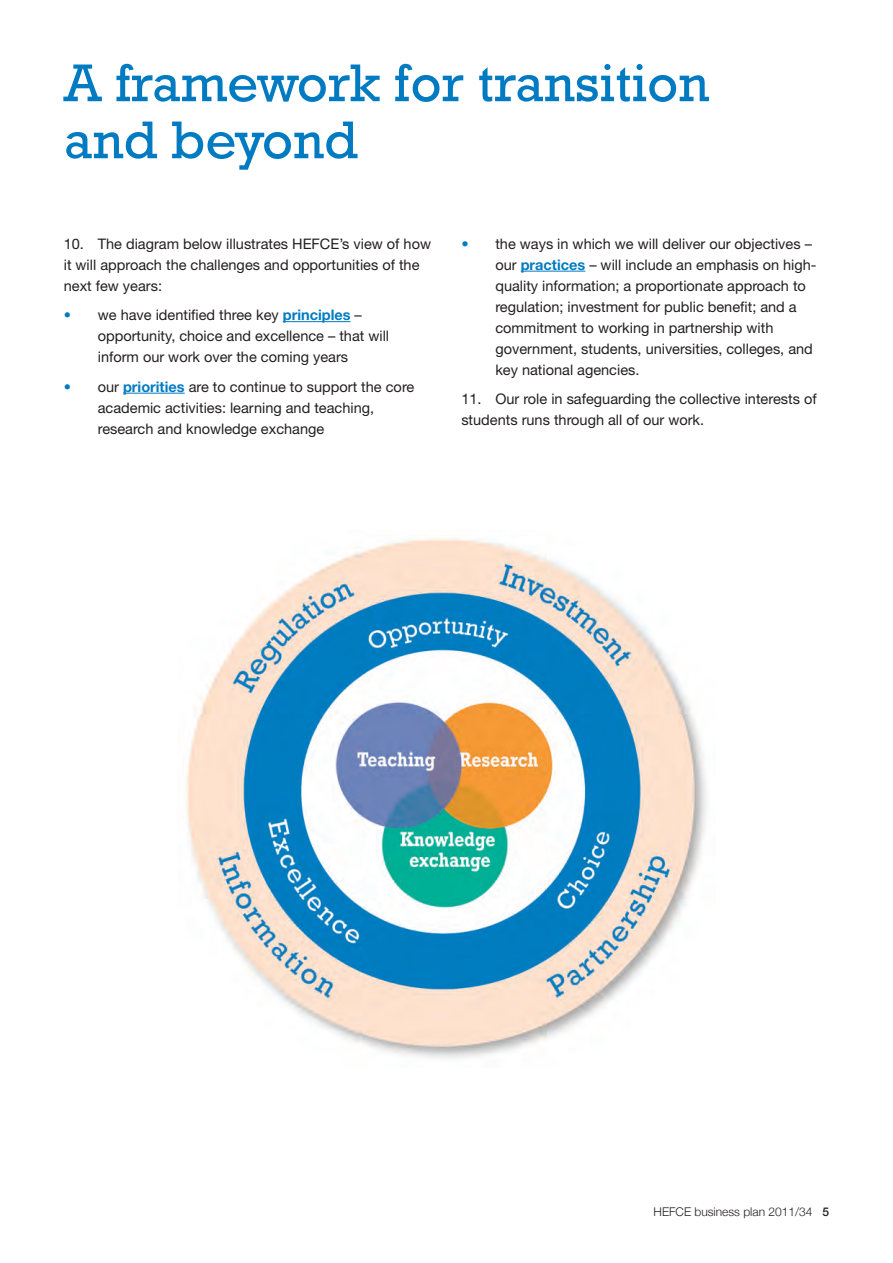
<style>
.page{position:relative;width:893px;height:1263px;background:#fff}
.page>*{position:absolute;margin:0;border:0;box-sizing:border-box;transform-origin:0 0}
.t1{font:54px/57px "Rockwell";color:#007bc2}
.t2{font:14.55px/21px "Helvetica Neue";color:#231f20}
.t3{font:300 12px "Helvetica Neue";color:#231f20}
.s1{color:#007bc2}
.s2{font-weight:700;color:#007bc2}
.s3{font-weight:500}
</style>
<div class="page">
<hr style="left:283px;top:321px;width:68px;height:1px;background:#007bc2">
<hr style="left:123px;top:393px;width:62px;height:1px;background:#007bc2">
<hr style="left:521px;top:271px;width:64px;height:1px;background:#007bc2">
<img style="left:186px;top:538px;width:521px;height:521px">
<h1 class="t1" style="left:64px;top:53px;width:647px">A framework for transition and beyond</h1>
<p class="t2" style="left:64px;top:234px;width:369px">10. The diagram below illustrates HEFCE’s view of how it will approach the challenges and opportunities of the next few years:</p>
<p class="t2" style="left:98px;top:306px;width:293px;text-indent:-34px"><span class="s1">•</span> we have identified three key <span class="s2">principles</span> – opportunity, choice and excellence – that will inform our work over the coming years</p>
<p class="t2" style="left:98px;top:377px;width:318px;text-indent:-34px"><span class="s1">•</span> our <span class="s2">priorities</span> are to continue to support the core academic activities: learning and teaching, research and knowledge exchange</p>
<p class="t2" style="left:495px;top:234px;width:323px;text-indent:-34px"><span class="s1">•</span> the ways in which we will deliver our objectives – our <span class="s2">practices</span> – will include an emphasis on high&shy;quality information; a proportionate approach to regulation; investment for public benefit; and a commitment to working in partnership with government, students, universities, colleges, and key national agencies.</p>
<p class="t2" style="left:461px;top:390px;width:357px">11. Our role in safeguarding the collective interests of students runs through all of our work.</p>
<p class="t3" style="left:654px;top:1205px;width:177px">HEFCE business plan 2011/34 <span class="s3">5</span></p>
</div>
